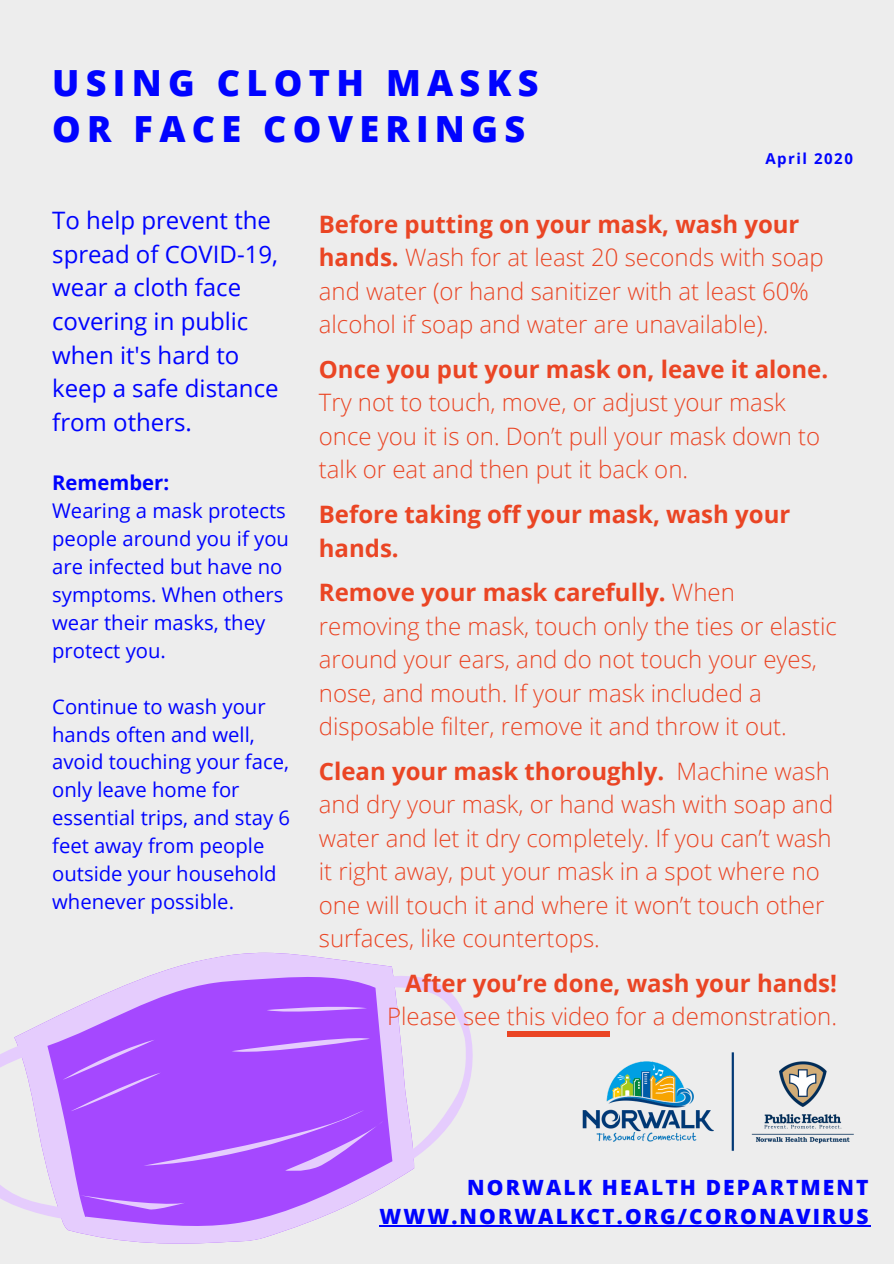
<style>
.page{position:relative;width:894px;height:1264px;background:#fff}
.page>*{position:absolute;margin:0;border:0;box-sizing:border-box;transform-origin:0 0}
.t1{font:800 36px/46px "Open Sans";letter-spacing:.175em;color:#0003ff}
.t2{font:300 24px/33.5px "Open Sans";color:#ea4524}
.t3{font:24px/33.6px "Open Sans";color:#0003ff}
.t4{font:700 24px/33.5px "Open Sans";color:#ea4524}
.t5{font:800 21px/29.1px "Open Sans";letter-spacing:.1em;color:#0003ff;text-align:right}
.t6{font:20.25px/27.9px "Open Sans";color:#0003ff}
.t7{font:700 20.25px "Open Sans";color:#0003ff}
.t8{font:700 15px "Open Sans";letter-spacing:.1em;color:#0003ff}
.s1{font-weight:700}
</style>
<div class="page">
<div style="left:0;top:0;width:893px;height:1263px;background:#ededed"></div>
<hr style="left:379px;top:1225px;width:491px;height:1px;background:#0003ff">
<svg style="left:0;top:983px;width:494px;height:244px"></svg>
<svg style="left:6px;top:978px;width:431px;height:249px"></svg>
<svg style="left:29px;top:952px;width:396px;height:292px;fill:#a548ff"></svg>
<div style="left:506px;top:1030px;width:103px;height:6px;background:#ea4524"></div>
<img style="left:582px;top:1052px;width:272px;height:99px">
<h1 class="t1" style="left:52px;top:59px;width:487px">USING CLOTH MASKS<br>OR FACE COVERINGS</h1>
<p class="t8" style="left:765px;top:148px;width:89px">April 2020</p>
<p class="t3" style="left:52px;top:203px;width:228px">To help prevent the spread of COVID-19, wear a cloth face covering in public when it's hard to keep a safe distance from others.</p>
<p class="t2" style="left:319px;top:207px;width:506px"><span class="s1">Before putting on your mask, wash your hands.</span> Wash for at least 20 seconds with soap and water (or hand sanitizer with at least 60% alcohol if soap and water are unavailable).</p>
<p class="t4" style="left:319px;top:352px;width:510px">Once you put your mask on, leave it alone.</p>
<p class="t2" style="left:319px;top:385px;width:502px">Try not to touch, move, or adjust your mask once you it is on. Don’t pull your mask down to talk or eat and then put it back on.</p>
<p class="t4" style="left:319px;top:497px;width:473px">Before taking off your mask, wash your hands.</p>
<p class="t2" style="left:319px;top:575px;width:519px"><span class="s1">Remove your mask carefully.</span> When removing the mask, touch only the ties or elastic around your ears, and do not touch your eyes, nose, and mouth. If your mask included a disposable filter, remove it and throw it out.</p>
<p class="t2" style="left:319px;top:753px;width:516px"><span class="s1">Clean your mask thoroughly.</span> Machine wash and dry your mask, or hand wash with soap and water and let it dry completely. If you can’t wash it right away, put your mask in a spot where no one will touch it and where it won’t touch other surfaces, like countertops.</p>
<p class="t4" style="left:405px;top:965px;width:433px">After you’re done, wash your hands!</p>
<p class="t2" style="left:387px;top:999px;width:451px">Please see this video for a demonstration.</p>
<p class="t7" style="left:52px;top:468px;width:118px">Remember:</p>
<p class="t6" style="left:52px;top:496px;width:238px">Wearing a mask protects people around you if you are infected but have no symptoms. When others wear their masks, they protect you.</p>
<p class="t6" style="left:52px;top:691px;width:239px">Continue to wash your hands often and well, avoid touching your face, only leave home for essential trips, and stay 6 feet away from people outside your household whenever possible.</p>
<p class="t5" style="left:379px;top:1172px;width:490px">NORWALK HEALTH DEPARTMENT<br>WWW.NORWALKCT.ORG/CORONAVIRUS</p>
</div>
